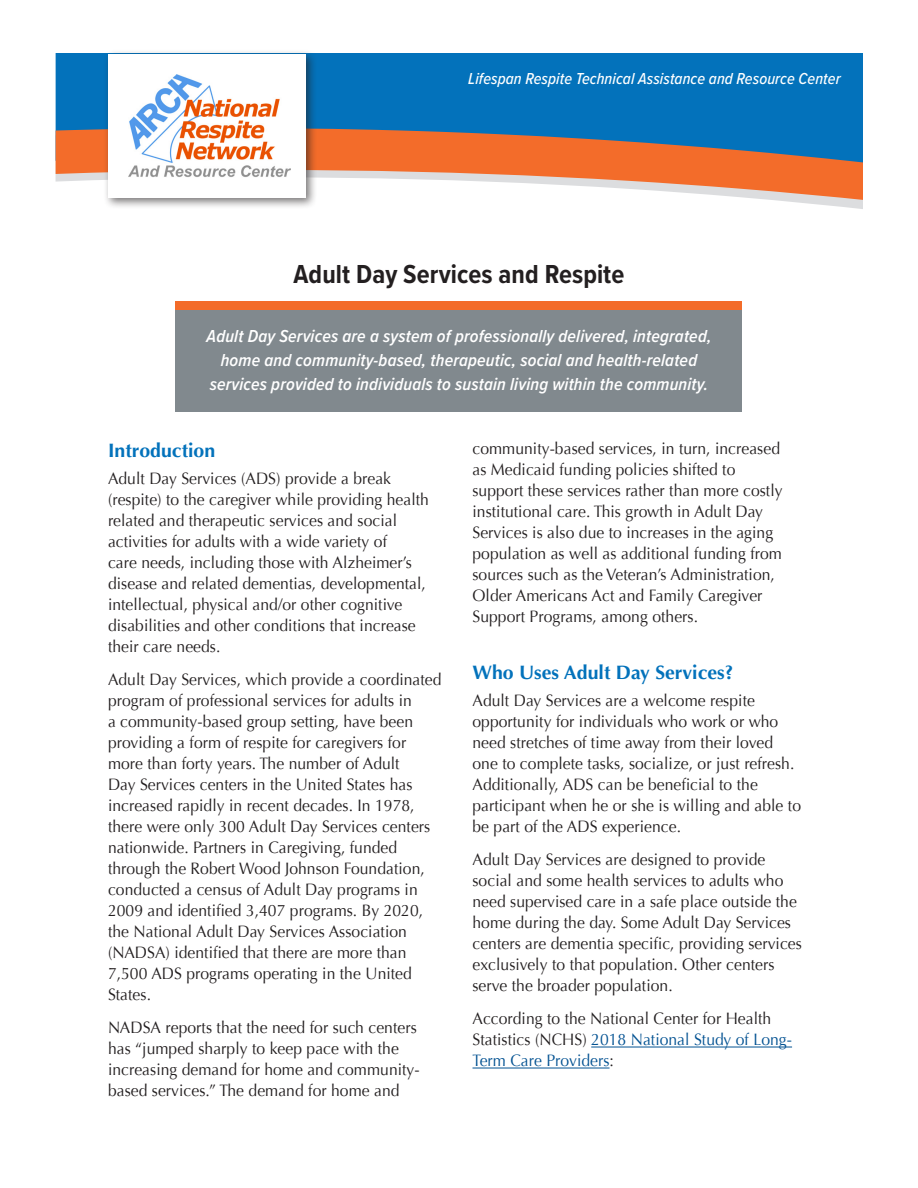
<style>
.page{position:relative;width:918px;height:1188px;background:#fff}
.page>*{position:absolute;margin:0;border:0;box-sizing:border-box;transform-origin:0 0}
.Heading_fact_sheet{font:700 27px "Proxima Nova Cond";letter-spacing:.005em;color:#231f20}
.Subhead{font:700 19.5px "Optima";color:#0372bb}
.t1{font:italic 600 18px/24px "Proxima Nova Cond";letter-spacing:.01em;color:#fff;text-align:center}
.Body_Text{font:16.5px/21px "Optima";letter-spacing:.005em;color:#231f20;scale:.95 1}
.Fact_sheet_heading{font:italic 500 16.5px "Proxima Nova Cond";letter-spacing:.005em;color:#fff}
.s1{color:#035292}
</style>
<div class="page">
<svg style="left:785px;top:201px;width:77px;height:8px"></svg>
<div style="left:56px;top:54px;width:806px;height:74px;background:#0372bb"></div>
<svg style="left:56px;top:128px;width:806px;height:73px;fill:#f36c2a"></svg>
<div style="left:103px;top:49px;width:214px;height:160px;background:#231f20;opacity:.6"></div>
<div style="left:108px;top:54px;width:198px;height:144px;background:#fff"></div>
<img style="left:129px;top:74px;width:162px;height:103px">
<hr style="left:591px;top:1047px;width:201px;height:1px;background:#035292">
<hr style="left:472px;top:1068px;width:138px;height:1px;background:#035292">
<div style="left:176px;top:301px;width:566px;height:9px;background:#f36c2a"></div>
<div style="left:176px;top:310px;width:566px;height:102px;background:#81898e"></div>
<p class="Fact_sheet_heading" style="left:468px;top:67px;width:374px">Lifespan Respite Technical Assistance and Resource Center</p>
<p class="Heading_fact_sheet" style="left:294px;top:254px;width:332px">Adult Day Services and Respite</p>
<p class="t1" style="left:207px;top:324px;width:506px">Adult Day Services are a system of professionally delivered, integrated, home and community-based, therapeutic, social and health-related services provided to individuals to sustain living within the community.</p>
<p class="Subhead" style="left:108px;top:439px;width:109px">Introduction</p>
<p class="Body_Text" style="left:108px;top:468px;width:339px">Adult Day Services (ADS) provide a break (respite) to the caregiver while providing health related and therapeutic services and social activities for adults with a wide variety of<br>care needs, including those with Alzheimer’s disease and related dementias, developmental, intellectual, physical and/or other cognitive disabilities and other conditions that increase their care needs.</p>
<p class="Body_Text" style="left:108px;top:669px;width:353px">Adult Day Services, which provide a coordinated program of professional services for adults in<br>a community-based group setting, have been providing a form of respite for caregivers for more than forty years. The number of Adult<br>Day Services centers in the United States has increased rapidly in recent decades. In 1978, there were only 300 Adult Day Services centers nationwide. Partners in Caregiving, funded through the Robert Wood Johnson Foundation, conducted a census of Adult Day programs in 2009 and identified 3,407 programs. By 2020, the National Adult Day Services Association (NADSA) identified that there are more than 7,500 ADS programs operating in the United States.</p>
<p class="Body_Text" style="left:108px;top:1017px;width:330px">NADSA reports that the need for such centers has “jumped sharply to keep pace with the increasing demand for home and community&shy;based services.” The demand for home and</p>
<p class="Body_Text" style="left:472px;top:438px;width:328px">community-based services, in turn, increased as Medicaid funding policies shifted to support these services rather than more costly institutional care. This growth in Adult Day Services is also due to increases in the aging population as well as additional funding from sources such as the Veteran’s Administration, Older Americans Act and Family Caregiver Support Programs, among others.</p>
<p class="Subhead" style="left:472px;top:661px;width:262px">Who Uses Adult Day Services?</p>
<p class="Body_Text" style="left:472px;top:690px;width:347px">Adult Day Services are a welcome respite opportunity for individuals who work or who need stretches of time away from their loved one to complete tasks, socialize, or just refresh.<br>Additionally, ADS can be beneficial to the participant when he or she is willing and able to be part of the ADS experience.</p>
<p class="Body_Text" style="left:472px;top:849px;width:348px">Adult Day Services are designed to provide social and some health services to adults who need supervised care in a safe place outside the home during the day. Some Adult Day Services centers are dementia specific, providing services exclusively to that population. Other centers serve the broader population.</p>
<p class="Body_Text" style="left:472px;top:1008px;width:338px">According to the National Center for Health<br>Statistics (NCHS) <span class="s1">2018 National Study of Long-<br>Term Care Providers</span>:</p>
</div>
